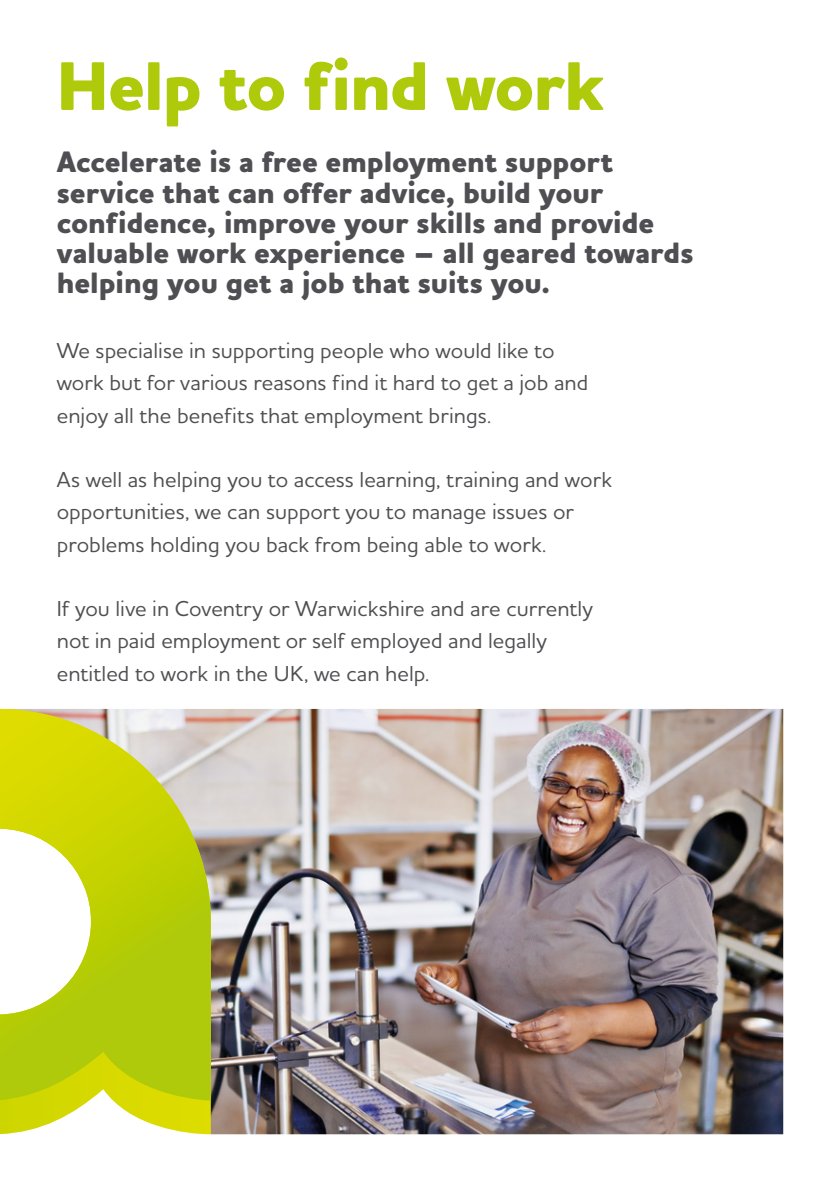
<style>
.page{position:relative;width:840px;height:1191px;background:#fff}
.page>*{position:absolute;margin:0;border:0;box-sizing:border-box;transform-origin:0 0}
.t1{font:800 70px "Houschka Pro";letter-spacing:-.015em;color:#afca0b}
.t2{font:800 30px/30.2px "Houschka Pro";color:#4f4f53}
.t3{font:500 22px/32.2px "Houschka Pro";color:#4f4f53}
</style>
<div class="page">
<img style="left:211px;top:709px;width:571px;height:425px">
<svg style="left:0;top:1100px;width:211px;height:34px"></svg>
<svg style="left:0;top:709px;width:211px;height:391px"></svg>
<h1 class="t1" style="left:57px;top:40px;width:548px">Help to find work</h1>
<h2 class="t2" style="left:57px;top:148px;width:638px">Accelerate is a free employment support service that can offer advice, build your confidence, improve your skills and provide valuable work experience – all geared towards helping you get a job that suits you.</h2>
<p class="t3" style="left:57px;top:334px;width:533px">We specialise in supporting people who would like to work but for various reasons find it hard to get a job and enjoy all the benefits that employment brings.</p>
<p class="t3" style="left:57px;top:463px;width:556px">As well as helping you to access learning, training and work opportunities, we can support you to manage issues or problems holding you back from being able to work.</p>
<p class="t3" style="left:57px;top:592px;width:537px">If you live in Coventry or Warwickshire and are currently not in paid employment or self employed and legally entitled to work in the UK, we can help.</p>
</div>
